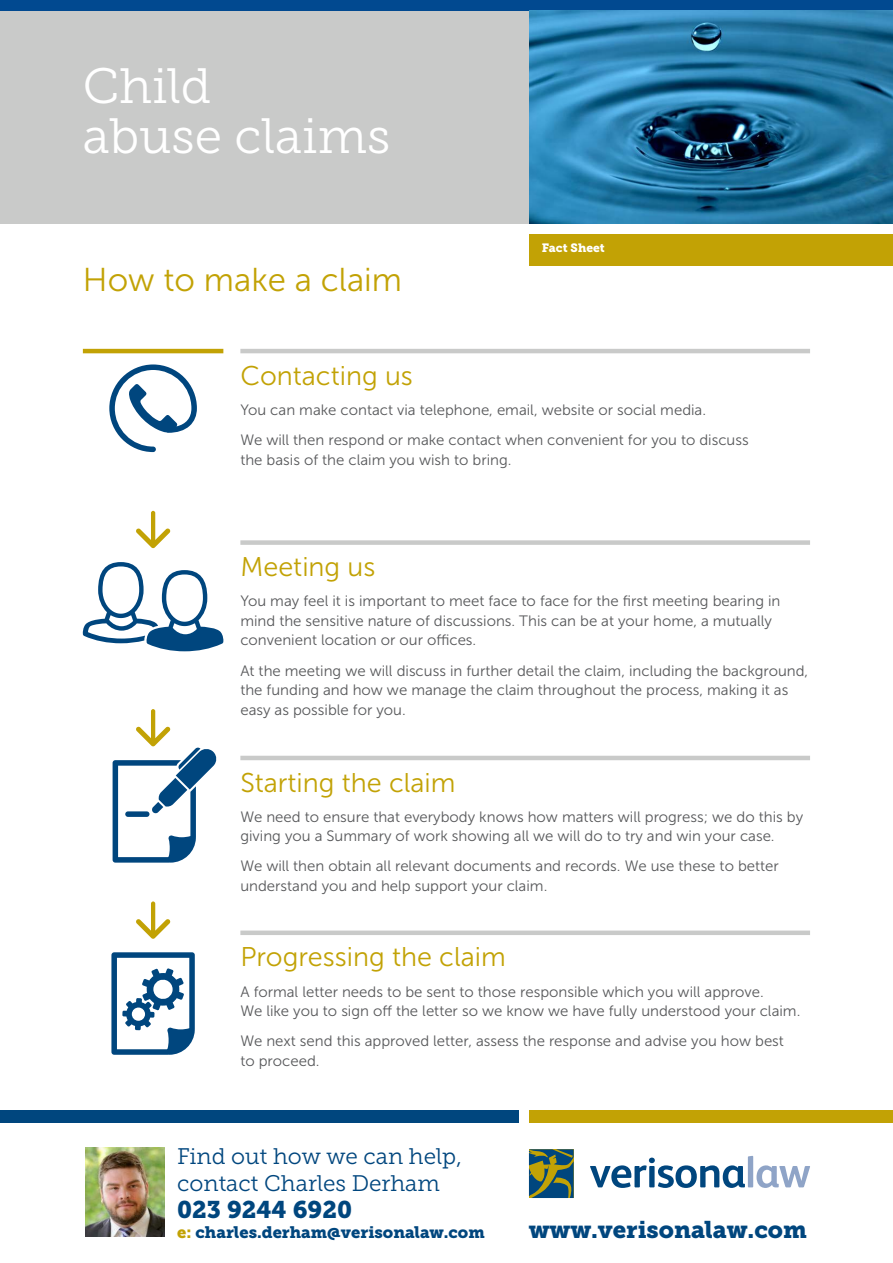
<style>
.page{position:relative;width:893px;height:1263px;background:#fff}
.page>*{position:absolute;margin:0;border:0;box-sizing:border-box;transform-origin:0 0}
.t1{font:49.5px/49.5px "Museo Slab 300";color:#fff}
.Heads{font:33px "Museo Sans 300";color:#c2a205}
.Heads-2{font:27px "Museo Sans 300";color:#c2a205}
.t2{font:24px "Museo Slab 900";color:#00467e}
.t3{font:22.5px/27px "Museo Slab 300";color:#00467e}
.t4{font:16.5px "Museo Slab 900";color:#00467e}
.t5{font:15px/19.5px "Museo Sans 300";color:#57585a}
.t6{font:12px "Museo Slab 900";color:#fff}
.s1{color:#c2a205}
</style>
<div class="page">
<div style="left:0;top:0;width:893px;height:223px;background:#c9cac9"></div>
<div style="left:0;top:0;width:893px;height:11px;background:#014990"></div>
<div style="left:530px;top:234px;width:363px;height:32px;background:#c2a205"></div>
<img style="left:530px;top:11px;width:363px;height:212px">
<div style="left:0;top:1110px;width:519px;height:13px;background:#00467e"></div>
<div style="left:530px;top:1110px;width:363px;height:13px;background:#c2a205"></div>
<svg style="left:590px;top:1156px;width:220px;height:32px"></svg>
<svg style="left:529px;top:1149px;width:45px;height:49px;background:#4a694f"></svg>
<img style="left:86px;top:1147px;width:78px;height:89px">
<svg style="left:109px;top:364px;width:88px;height:88px"></svg>
<svg style="left:111px;top:952px;width:84px;height:103px"></svg>
<hr style="left:83px;top:349px;width:140px;height:4px;background:#c2a205">
<hr style="left:240px;top:349px;width:570px;height:4px;background:#c9cac9">
<div style="left:240px;top:540px;width:570px;height:5px;background:#c9cac9"></div>
<hr style="left:240px;top:756px;width:570px;height:4px;background:#c9cac9">
<div style="left:240px;top:930px;width:570px;height:5px;background:#c9cac9"></div>
<svg style="left:136px;top:511px;width:34px;height:37px"></svg>
<svg style="left:113px;top:709px;width:104px;height:154px"></svg>
<svg style="left:136px;top:901px;width:34px;height:38px"></svg>
<svg style="left:83px;top:562px;width:140px;height:89px"></svg>
<p class="t1" style="left:83px;top:62px;width:309px">Child<br>abuse claims</p>
<p class="Heads" style="left:83px;top:261px;width:321px">How to make a claim</p>
<p class="t6" style="left:542px;top:241px;width:64px">Fact Sheet</p>
<p class="Heads-2" style="left:240px;top:361px;width:174px">Contacting us</p>
<p class="t5" style="left:240px;top:400px;width:467px">You can make contact via telephone, email, website or social media.</p>
<p class="t5" style="left:240px;top:430px;width:510px">We will then respond or make contact when convenient for you to discuss the basis of the claim you wish to bring.</p>
<p class="Heads-2" style="left:240px;top:552px;width:137px">Meeting us</p>
<p class="t5" style="left:240px;top:592px;width:542px">You may feel it is important to meet face to face for the first meeting bearing in mind the sensitive nature of discussions. This can be at your home, a mutually convenient location or our offices.</p>
<p class="t5" style="left:240px;top:661px;width:569px">At the meeting we will discuss in further detail the claim, including the background, the funding and how we manage the claim throughout the process, making it as easy as possible for you.</p>
<p class="Heads-2" style="left:240px;top:768px;width:217px">Starting the claim</p>
<p class="t5" style="left:240px;top:807px;width:564px">We need to ensure that everybody knows how matters will progress; we do this by giving you a Summary of work showing all we will do to try and win your case.</p>
<p class="t5" style="left:240px;top:856px;width:540px">We will then obtain all relevant documents and records. We use these to better understand you and help support your claim.</p>
<p class="Heads-2" style="left:240px;top:943px;width:267px">Progressing the claim</p>
<p class="t5" style="left:240px;top:982px;width:561px">A formal letter needs to be sent to those responsible which you will approve.<br>We like you to sign off the letter so we know we have fully understood your claim.</p>
<p class="t5" style="left:240px;top:1031px;width:545px">We next send this approved letter, assess the response and advise you how best to proceed.</p>
<p class="t3" style="left:177px;top:1143px;width:286px">Find out how we can help, contact Charles Derham</p>
<p class="t2" style="left:177px;top:1196px;width:176px">023 9244 6920</p>
<p class="t4" style="left:177px;top:1223px;width:309px"><span class="s1">e:</span> charles.derham@verisonalaw.com</p>
<p class="t2" style="left:529px;top:1215px;width:280px">www.verisonalaw.com</p>
</div>
